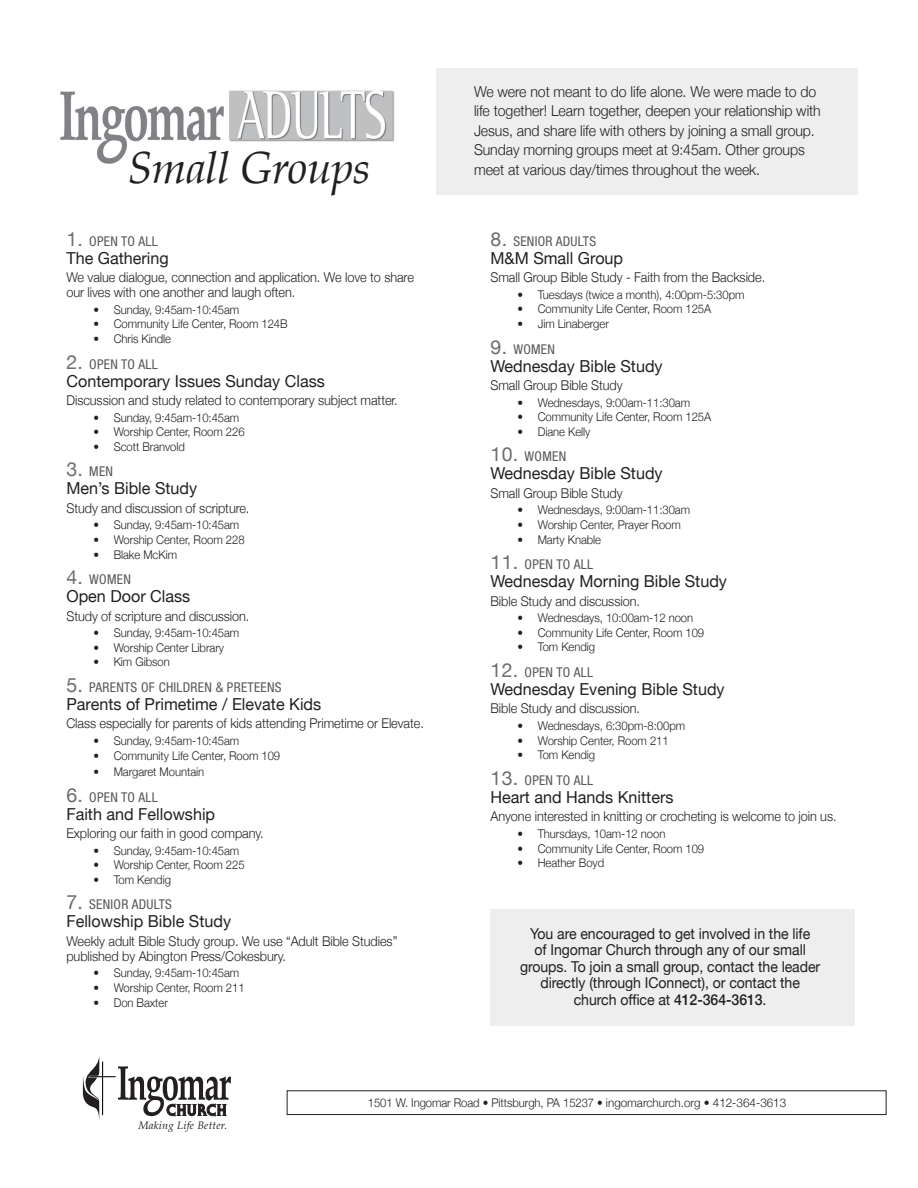
<style>
.page{position:relative;width:918px;height:1188px;background:#fff}
.page>*{position:absolute;margin:0;border:0;box-sizing:border-box;transform-origin:0 0}
.t1{font:italic 45px "Palatino";letter-spacing:-.01em;color:#231f20}
.Study_name{font:16.5px "Helvetica Neue";color:#231f20}
.Description{font:300 15px/19.5px "Helvetica Neue";letter-spacing:-.005em;color:#231f20;scale:.94 1}
.Description-2{font:15px/16.5px "Helvetica Neue";letter-spacing:-.005em;color:#231f20;text-align:center;scale:.94 1}
.Description-3{font:300 13.5px/15px "Helvetica Neue";letter-spacing:-.005em;color:#231f20;scale:.94 1}
.Group_type{font:condensed 13.5px "Helvetica Neue";letter-spacing:.02em;color:#57585a}
.Description-4{font:300 12px "Helvetica Neue";letter-spacing:-.005em;color:#231f20;scale:.94 1}
.t2{font:italic 10.8px "Palatino";letter-spacing:.02em;color:#201d1e}
.s1{font-stretch:normal;font-size:19.5px;color:#6c6d70}
.s2{font-weight:500}
</style>
<div class="page">
<img style="left:60px;top:90px;width:335px;height:74px">
<div style="left:436px;top:68px;width:422px;height:127px;background:#eeeeef"></div>
<div style="left:490px;top:910px;width:365px;height:116px;background:#eeeeef"></div>
<div style="left:287px;top:1090px;width:600px;height:25px;border:1px solid #231f20"></div>
<svg style="left:83px;top:1056px;width:148px;height:63px"></svg>
<p class="t1" style="left:128px;top:129px;width:245px">Small Groups</p>
<p class="Group_type" style="left:66px;top:233px;width:93px"><span class="s1">1.</span> OPEN TO ALL</p>
<p class="Study_name" style="left:66px;top:246px;width:104px">The Gathering</p>
<p class="Description-3" style="left:66px;top:269px;width:371px">We value dialogue, connection and application. We love to share our lives with one another and laugh often.</p>
<p class="Description-4" style="left:93px;top:300px;width:157px">• Sunday, 9:45am-10:45am</p>
<p class="Description-4" style="left:93px;top:314px;width:208px">• Community Life Center, Room 124B</p>
<p class="Description-4" style="left:93px;top:329px;width:84px">• Chris Kindle</p>
<p class="Group_type" style="left:66px;top:356px;width:93px"><span class="s1">2.</span> OPEN TO ALL</p>
<p class="Study_name" style="left:66px;top:369px;width:260px">Contemporary Issues Sunday Class</p>
<p class="Description-3" style="left:66px;top:391px;width:354px">Discussion and study related to contemporary subject matter.</p>
<p class="Description-4" style="left:93px;top:408px;width:157px">• Sunday, 9:45am-10:45am</p>
<p class="Description-4" style="left:93px;top:422px;width:162px">• Worship Center, Room 226</p>
<p class="Description-4" style="left:93px;top:437px;width:99px">• Scott Branvold</p>
<p class="Group_type" style="left:66px;top:464px;width:48px"><span class="s1">3.</span> MEN</p>
<p class="Study_name" style="left:66px;top:477px;width:132px">Men’s Bible Study</p>
<p class="Description-3" style="left:66px;top:499px;width:196px">Study and discussion of scripture.</p>
<p class="Description-4" style="left:93px;top:515px;width:157px">• Sunday, 9:45am-10:45am</p>
<p class="Description-4" style="left:93px;top:530px;width:162px">• Worship Center, Room 228</p>
<p class="Description-4" style="left:93px;top:545px;width:91px">• Blake McKim</p>
<p class="Group_type" style="left:66px;top:572px;width:66px"><span class="s1">4.</span> WOMEN</p>
<p class="Study_name" style="left:66px;top:585px;width:125px">Open Door Class</p>
<p class="Description-3" style="left:66px;top:607px;width:196px">Study of scripture and discussion.</p>
<p class="Description-4" style="left:93px;top:623px;width:157px">• Sunday, 9:45am-10:45am</p>
<p class="Description-4" style="left:93px;top:638px;width:140px">• Worship Center Library</p>
<p class="Description-4" style="left:93px;top:652px;width:83px">• Kim Gibson</p>
<p class="Group_type" style="left:66px;top:680px;width:217px"><span class="s1">5.</span> PARENTS OF CHILDREN &amp; PRETEENS</p>
<p class="Study_name" style="left:66px;top:692px;width:256px">Parents of Primetime / Elevate Kids</p>
<p class="Description-3" style="left:66px;top:715px;width:382px">Class especially for parents of kids attending Primetime or Elevate.</p>
<p class="Description-4" style="left:93px;top:731px;width:157px">• Sunday, 9:45am-10:45am</p>
<p class="Description-4" style="left:93px;top:746px;width:200px">• Community Life Center, Room 109</p>
<p class="Description-4" style="left:93px;top:762px;width:119px">• Margaret Mountain</p>
<p class="Group_type" style="left:66px;top:789px;width:93px"><span class="s1">6.</span> OPEN TO ALL</p>
<p class="Study_name" style="left:66px;top:802px;width:150px">Faith and Fellowship</p>
<p class="Description-3" style="left:66px;top:825px;width:211px">Exploring our faith in good company.</p>
<p class="Description-4" style="left:93px;top:841px;width:157px">• Sunday, 9:45am-10:45am</p>
<p class="Description-4" style="left:93px;top:855px;width:162px">• Worship Center, Room 225</p>
<p class="Description-4" style="left:93px;top:870px;width:84px">• Tom Kendig</p>
<p class="Group_type" style="left:66px;top:897px;width:107px"><span class="s1">7.</span> SENIOR ADULTS</p>
<p class="Study_name" style="left:66px;top:910px;width:166px">Fellowship Bible Study</p>
<p class="Description-3" style="left:66px;top:932px;width:354px">Weekly adult Bible Study group. We use “Adult Bible Studies” published by Abington Press/Cokesbury.</p>
<p class="Description-4" style="left:93px;top:963px;width:157px">• Sunday, 9:45am-10:45am</p>
<p class="Description-4" style="left:93px;top:978px;width:162px">• Worship Center, Room 211</p>
<p class="Description-4" style="left:93px;top:993px;width:81px">• Don Baxter</p>
<p class="Description" style="left:474px;top:81px;width:371px">We were not meant to do life alone. We were made to do life together! Learn together, deepen your relationship with Jesus, and share life with others by joining a small group.<br>Sunday morning groups meet at 9:45am. Other groups meet at various day/times throughout the week.</p>
<p class="Group_type" style="left:490px;top:233px;width:107px"><span class="s1">8.</span> SENIOR ADULTS</p>
<p class="Study_name" style="left:490px;top:246px;width:134px">M&amp;M Small Group</p>
<p class="Description-3" style="left:490px;top:269px;width:294px">Small Group Bible Study - Faith from the Backside.</p>
<p class="Description-4" style="left:518px;top:285px;width:243px">• Tuesdays (twice a month), 4:00pm-5:30pm</p>
<p class="Description-4" style="left:518px;top:299px;width:208px">• Community Life Center, Room 125A</p>
<p class="Description-4" style="left:518px;top:314px;width:99px">• Jim Linaberger</p>
<p class="Group_type" style="left:490px;top:341px;width:66px"><span class="s1">9.</span> WOMEN</p>
<p class="Study_name" style="left:490px;top:354px;width:174px">Wednesday Bible Study</p>
<p class="Description-3" style="left:490px;top:376px;width:142px">Small Group Bible Study</p>
<p class="Description-4" style="left:518px;top:393px;width:185px">• Wednesdays, 9:00am-11:30am</p>
<p class="Description-4" style="left:518px;top:407px;width:208px">• Community Life Center, Room 125A</p>
<p class="Description-4" style="left:518px;top:422px;width:79px">• Diane Kelly</p>
<p class="Group_type" style="left:490px;top:449px;width:77px"><span class="s1">10.</span> WOMEN</p>
<p class="Study_name" style="left:490px;top:462px;width:174px">Wednesday Bible Study</p>
<p class="Description-3" style="left:490px;top:484px;width:142px">Small Group Bible Study</p>
<p class="Description-4" style="left:518px;top:500px;width:185px">• Wednesdays, 9:00am-11:30am</p>
<p class="Description-4" style="left:518px;top:515px;width:175px">• Worship Center, Prayer Room</p>
<p class="Description-4" style="left:518px;top:530px;width:90px">• Marty Knable</p>
<p class="Group_type" style="left:490px;top:557px;width:104px"><span class="s1">11.</span> OPEN TO ALL</p>
<p class="Study_name" style="left:490px;top:570px;width:238px">Wednesday Morning Bible Study</p>
<p class="Description-3" style="left:490px;top:592px;width:161px">Bible Study and discussion.</p>
<p class="Description-4" style="left:518px;top:608px;width:188px">• Wednesdays, 10:00am-12 noon</p>
<p class="Description-4" style="left:518px;top:623px;width:200px">• Community Life Center, Room 109</p>
<p class="Description-4" style="left:518px;top:637px;width:84px">• Tom Kendig</p>
<p class="Group_type" style="left:490px;top:665px;width:104px"><span class="s1">12.</span> OPEN TO ALL</p>
<p class="Study_name" style="left:490px;top:677px;width:236px">Wednesday Evening Bible Study</p>
<p class="Description-3" style="left:490px;top:700px;width:161px">Bible Study and discussion.</p>
<p class="Description-4" style="left:518px;top:716px;width:180px">• Wednesdays, 6:30pm-8:00pm</p>
<p class="Description-4" style="left:518px;top:731px;width:162px">• Worship Center, Room 211</p>
<p class="Description-4" style="left:518px;top:745px;width:84px">• Tom Kendig</p>
<p class="Group_type" style="left:490px;top:772px;width:104px"><span class="s1">13.</span> OPEN TO ALL</p>
<p class="Study_name" style="left:490px;top:785px;width:184px">Heart and Hands Knitters</p>
<p class="Description-3" style="left:490px;top:808px;width:370px">Anyone interested in knitting or crocheting is welcome to join us.</p>
<p class="Description-4" style="left:518px;top:824px;width:159px">• Thursdays, 10am-12 noon</p>
<p class="Description-4" style="left:518px;top:839px;width:200px">• Community Life Center, Room 109</p>
<p class="Description-4" style="left:518px;top:853px;width:94px">• Heather Boyd</p>
<p class="Description-2" style="left:520px;top:926px;width:321px">You are encouraged to get involved in the life<br>of Ingomar Church through any of our small groups. To join a small group, contact the leader directly (through IConnect), or contact the church office at <span class="s2">412-364-3613</span>.</p>
<p class="t2" style="left:138px;top:1116px;width:90px">Making Life Better.</p>
<p class="Description-4" style="left:368px;top:1093px;width:447px">1501 W. Ingomar Road • Pittsburgh, PA 15237 • ingomarchurch.org • 412-364-3613</p>
</div>
